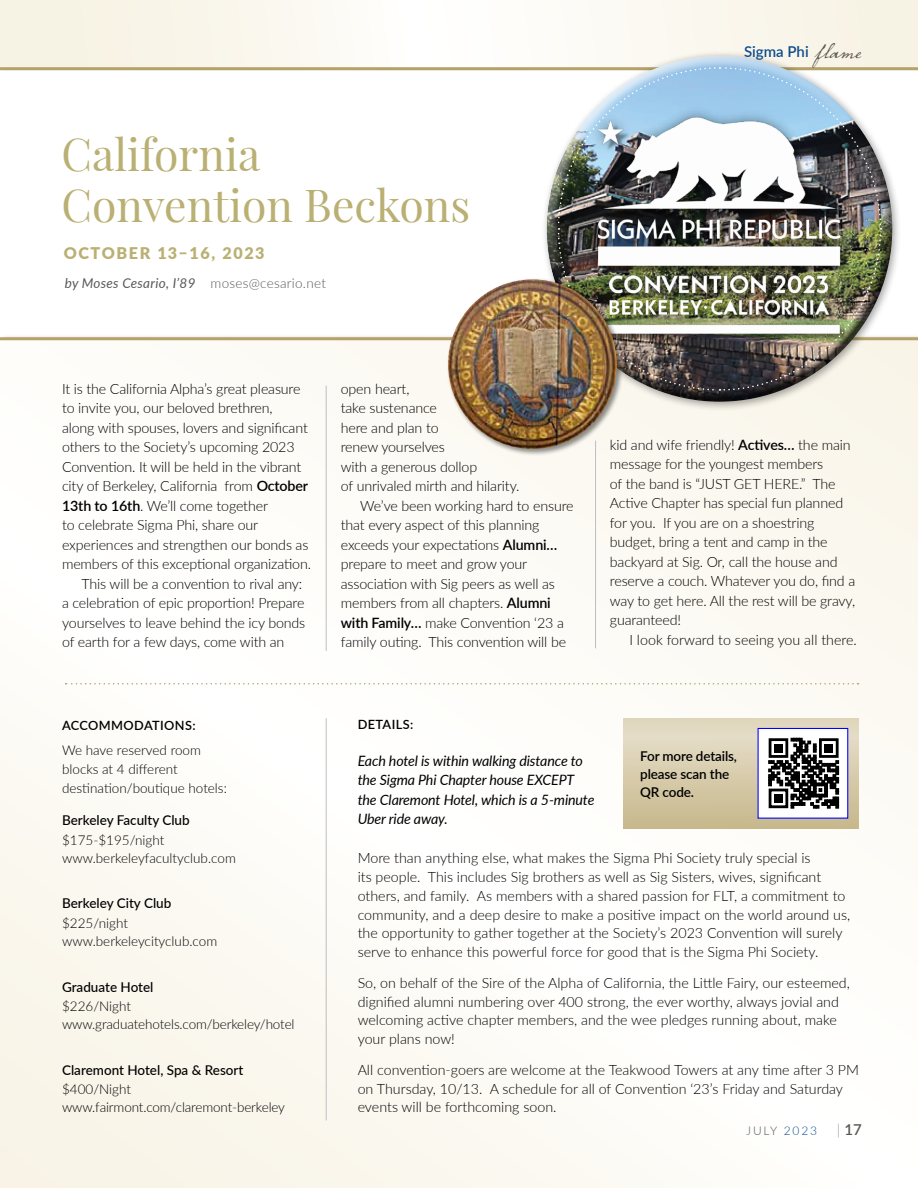
<style>
.page{position:relative;width:918px;height:1188px;background:#fff}
.page>*{position:absolute;margin:0;border:0;box-sizing:border-box;transform-origin:0 0}
.t1{font:44.55px/51px "Playfair Display";color:#bab073}
.t2{font:900 16.2px "Lato";letter-spacing:.1em;color:#bab073}
.t3{font:600 15px "Lato";color:#0f4d8e}
.t4{font:600 15px "Lato";color:#58595b}
.t5{font:300 14.25px/18.8px "Lato";letter-spacing:-.01em;color:#000}
.t6{font:italic 14.25px/19.5px "Lato";letter-spacing:-.01em;color:#000}
.t7{font:300 13.5px/18px "Lato";color:#000}
.t8{font:500 13.5px "Lato";color:#000}
.t9{font:italic 13.5px "Lato";letter-spacing:.02em;color:#58595b}
.t10{font:600 13.5px/18px "Lato";letter-spacing:-.01em;color:#000}
.t11{font:600 12.75px "Lato";letter-spacing:.03em;color:#000}
.t12{font:300 12px "Lato";letter-spacing:.15em;color:#58595b}
.s1{font-weight:300;font-style:normal}
.s2{font-weight:600}
.s3{font-family:"Dear Sarah";font-weight:400;font-size:18px;color:#58595b}
.s4{color:#0f4d8e}
.s5{font-weight:100}
</style>
<div class="page">
<svg style="left:0;top:0;width:918px;height:67px"></svg>
<div style="left:0;top:339px;width:918px;height:849px;background:#fdfcf7"></div>
<hr style="left:595px;top:441px;width:1px;height:207px;background:#bcbec0">
<hr style="left:326px;top:386px;width:1px;height:265px;background:#bcbec0">
<hr style="left:326px;top:718px;width:1px;height:402px;background:#bcbec0">
<hr style="left:0;top:337px;width:918px;height:3px;background:#b5a268">
<svg style="left:66px;top:683px;width:793px;height:2px"></svg>
<hr style="left:0;top:67px;width:918px;height:3px;background:#b5a268">
<div style="left:541px;top:51px;width:361px;height:360px;background:#000;opacity:.35"></div>
<div style="left:546px;top:55px;width:329px;height:261px;background:#fff;opacity:.75"></div>
<div style="left:553px;top:110px;width:341px;height:293px;background:#000;opacity:.75"></div>
<img style="left:557px;top:66px;width:325px;height:325px">
<div style="left:446px;top:278px;width:179px;height:178px;background:#000;opacity:.45"></div>
<img style="left:448px;top:279px;width:169px;height:170px;border-radius:85px">
<svg style="left:623px;top:718px;width:235px;height:110px"></svg>
<div style="left:760px;top:730px;width:86px;height:86px;background:#fff"></div>
<svg style="left:769px;top:738px;width:70px;height:70px"></svg>
<div style="left:769px;top:738px;width:19px;height:20px;border:3px solid #000"></div>
<div style="left:774px;top:744px;width:9px;height:8px;background:#000"></div>
<div style="left:819px;top:738px;width:20px;height:20px;border:3px solid #000"></div>
<div style="left:825px;top:744px;width:8px;height:8px;background:#000"></div>
<div style="left:769px;top:789px;width:19px;height:19px;border:3px solid #000"></div>
<div style="left:774px;top:794px;width:9px;height:9px;background:#000"></div>
<div style="left:758px;top:728px;width:90px;height:91px;border:1px solid #00f"></div>
<h1 class="t1" style="left:62px;top:128px;width:410px">California<br>Convention Beckons</h1>
<p class="t2" style="left:64px;top:241px;width:203px">OCTOBER 13–16, 2023</p>
<p class="t9" style="left:65px;top:274px;width:263px">by Moses Cesario, I’89 <span class="s1">moses@cesario.net</span></p>
<p class="t5" style="left:62px;top:379px;width:240px">It is the California Alpha’s great pleasure</p>
<p class="t5" style="left:62px;top:398px;width:212px">to invite you, our beloved brethren,</p>
<p class="t5" style="left:62px;top:418px;width:247px">along with spouses, lovers and significant</p>
<p class="t5" style="left:62px;top:437px;width:234px">others to the Society’s upcoming 2023</p>
<p class="t5" style="left:62px;top:457px;width:241px">Convention. It will be held in the vibrant</p>
<p class="t5" style="left:62px;top:476px;width:248px">city of Berkeley, California from <span class="s2">October</span></p>
<p class="t5" style="left:62px;top:496px;width:208px"><span class="s2">13th to 16th</span>. We’ll come together</p>
<p class="t5" style="left:62px;top:515px;width:198px">to celebrate Sigma Phi, share our</p>
<p class="t5" style="left:62px;top:535px;width:248px">experiences and strengthen our bonds as</p>
<p class="t5" style="left:62px;top:554px;width:251px">members of this exceptional organization.</p>
<p class="t5" style="left:82px;top:574px;width:222px">This will be a convention to rival any:</p>
<p class="t5" style="left:62px;top:593px;width:244px">a celebration of epic proportion! Prepare</p>
<p class="t5" style="left:62px;top:612px;width:245px">yourselves to leave behind the icy bonds</p>
<p class="t5" style="left:62px;top:632px;width:224px">of earth for a few days, come with an</p>
<p class="t5" style="left:341px;top:379px;width:70px">open heart,</p>
<p class="t5" style="left:341px;top:398px;width:98px">take sustenance</p>
<p class="t5" style="left:341px;top:418px;width:99px">here and plan to</p>
<p class="t5" style="left:341px;top:437px;width:106px">renew yourselves</p>
<p class="t5" style="left:341px;top:457px;width:138px">with a generous dollop</p>
<p class="t5" style="left:341px;top:476px;width:180px">of unrivaled mirth and hilarity.</p>
<p class="t5" style="left:360px;top:496px;width:215px">We’ve been working hard to ensure</p>
<p class="t5" style="left:341px;top:515px;width:200px">that every aspect of this planning</p>
<p class="t5" style="left:341px;top:535px;width:218px">exceeds your expectations <span class="s2">Alumni…</span></p>
<p class="t5" style="left:341px;top:554px;width:188px">prepare to meet and grow your</p>
<p class="t5" style="left:341px;top:574px;width:216px">association with Sig peers as well as</p>
<p class="t5" style="left:341px;top:593px;width:212px">members from all chapters. <span class="s2">Alumni</span></p>
<p class="t5" style="left:341px;top:613px;width:225px"><span class="s2">with Family…</span> make Convention ‘23 a</p>
<p class="t5" style="left:341px;top:632px;width:227px">family outing. This convention will be</p>
<p class="t3" style="left:744px;top:41px;width:118px">Sigma Phi <span class="s3">flame</span></p>
<p class="t5" style="left:610px;top:435px;width:247px;line-height:19.5px">kid and wife friendly! <span class="s2">Actives…</span> the main message for the youngest members<br>of the band is “JUST GET HERE.” The Active Chapter has special fun planned for you. If you are on a shoestring budget, bring a tent and camp in the backyard at Sig. Or, call the house and reserve a couch. Whatever you do, find a way to get here. All the rest will be gravy, guaranteed!</p>
<p class="t5" style="left:629px;top:630px;width:229px">I look forward to seeing you all there.</p>
<p class="t11" style="left:62px;top:716px;width:135px">ACCOMMODATIONS:</p>
<p class="t7" style="left:62px;top:741px;width:166px;line-height:18.8px">We have reserved room blocks at 4 different destination/boutique hotels:</p>
<p class="t8" style="left:62px;top:810px;width:129px">Berkeley Faculty Club</p>
<p class="t7" style="left:62px;top:830px;width:175px">$175-$195/night www.berkeleyfacultyclub.com</p>
<p class="t8" style="left:62px;top:894px;width:111px">Berkeley City Club</p>
<p class="t7" style="left:62px;top:913px;width:157px">$225/night www.berkeleycityclub.com</p>
<p class="t8" style="left:62px;top:977px;width:93px">Graduate Hotel</p>
<p class="t7" style="left:62px;top:997px;width:234px">$226/Night www.graduatehotels.com/berkeley/hotel</p>
<p class="t8" style="left:62px;top:1060px;width:183px">Claremont Hotel, Spa &amp; Resort</p>
<p class="t7" style="left:62px;top:1080px;width:225px">$400/Night www.fairmont.com/claremont-berkeley</p>
<p class="t11" style="left:358px;top:715px;width:57px">DETAILS:</p>
<p class="t6" style="left:358px;top:750px;width:238px">Each hotel is within walking distance to the Sigma Phi Chapter house EXCEPT the Claremont Hotel, which is a 5-minute<br>Uber ride away.</p>
<p class="t10" style="left:640px;top:746px;width:98px">For more details, please scan the<br>QR code.</p>
<p class="t5" style="left:358px;top:848px;width:494px">More than anything else, what makes the Sigma Phi Society truly special is<br>its people. This includes Sig brothers as well as Sig Sisters, wives, significant others, and family. As members with a shared passion for FLT, a commitment to community, and a deep desire to make a positive impact on the world around us, the opportunity to gather together at the Society’s 2023 Convention will surely serve to enhance this powerful force for good that is the Sigma Phi Society.</p>
<p class="t5" style="left:358px;top:973px;width:494px">So, on behalf of the Sire of the Alpha of California, the Little Fairy, our esteemed, dignified alumni numbering over 400 strong, the ever worthy, always jovial and welcoming active chapter members, and the wee pledges running about, make your plans now!</p>
<p class="t5" style="left:358px;top:1060px;width:503px">All convention-goers are welcome at the Teakwood Towers at any time after 3 PM on Thursday, 10/13. A schedule for all of Convention ‘23’s Friday and Saturday events will be forthcoming soon.</p>
<p class="t12" style="left:746px;top:1122px;width:72px">JULY <span class="s4">2023</span></p>
<p class="t4" style="left:837px;top:1119px;width:27px"><span class="s5">|</span> 17</p>
</div>
